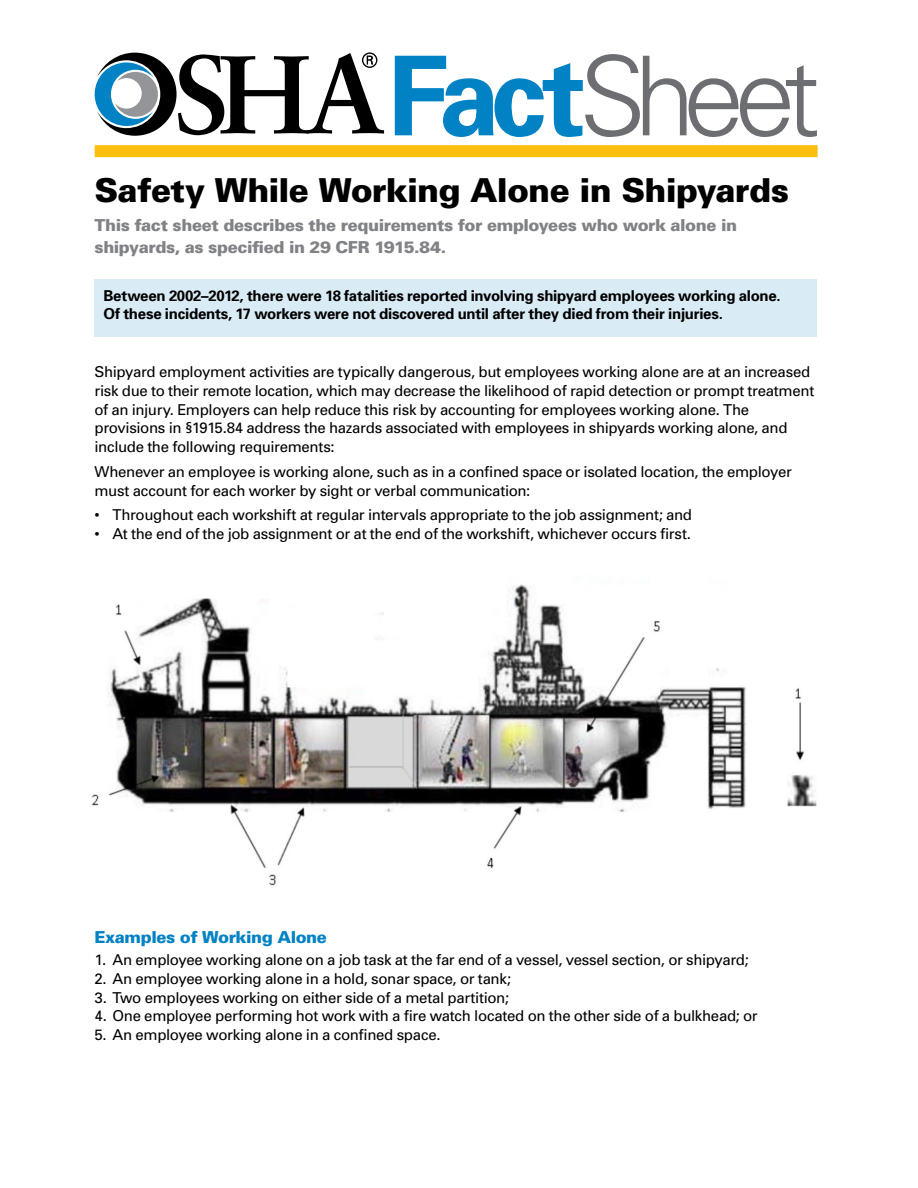
<style>
.page{position:relative;width:918px;height:1188px;background:#fff}
.page>*{position:absolute;margin:0;border:0;box-sizing:border-box;transform-origin:0 0}
.t1{font:300 110.25px "Univers";letter-spacing:-.11em;color:#6d6e71}
.Title_of_FactSheet{font:900 33px "Univers";letter-spacing:-.025em;color:#000}
.Highlighted_Paragrap{font:900 16.5px/22.5px "Univers";letter-spacing:-.025em;color:#808285}
.Subhead{font:900 16.5px "Univers";letter-spacing:-.025em;color:#0082c4}
.Bodytext{font:15px/18.8px "Univers";letter-spacing:-.02em;color:#000}
.Bullet{font:15px "Univers";letter-spacing:-.025em;color:#000}
.t2{font:700 15px/18.8px "Univers";letter-spacing:-.02em;color:#000}
.Bullet_with_space_af{font:15px "Univers";letter-spacing:-.025em;color:#000}
.s1{font-weight:700;color:#0082c4}
</style>
<div class="page">
<div style="left:95px;top:145px;width:723px;height:12px;background:#febe10"></div>
<svg style="left:95px;top:52px;width:289px;height:84px"></svg>
<div style="left:94px;top:279px;width:724px;height:58px;background:#d9ecf6"></div>
<img style="left:92px;top:584px;width:725px;height:302px">
<p class="t1" style="left:387px;top:30px;width:434px"><span class="s1">Fact</span>Sheet</p>
<p class="Title_of_FactSheet" style="left:94px;top:170px;width:696px">Safety While Working Alone in Shipyards</p>
<p class="Highlighted_Paragrap" style="left:94px;top:213px;width:644px">This fact sheet describes the requirements for employees who work alone in shipyards, as specified in 29 CFR 1915.84.</p>
<p class="t2" style="left:104px;top:285px;width:679px">Between 2002–2012, there were 18 fatalities reported involving shipyard employees working alone.<br>Of these incidents, 17 workers were not discovered until after they died from their injuries.</p>
<p class="Bodytext" style="left:94px;top:362px;width:721px">Shipyard employment activities are typically dangerous, but employees working alone are at an increased risk due to their remote location, which may decrease the likelihood of rapid detection or prompt treatment of an injury. Employers can help reduce this risk by accounting for employees working alone. The provisions in §1915.84 address the hazards associated with employees in shipyards working alone, and include the following requirements:</p>
<p class="Bodytext" style="left:94px;top:462px;width:699px">Whenever an employee is working alone, such as in a confined space or isolated location, the employer must account for each worker by sight or verbal communication:</p>
<p class="Bullet" style="left:94px;top:506px;width:599px">• Throughout each workshift at regular intervals appropriate to the job assignment; and</p>
<p class="Bullet_with_space_af" style="left:94px;top:525px;width:598px">• At the end of the job assignment or at the end of the workshift, whichever occurs first.</p>
<p class="Subhead" style="left:94px;top:927px;width:234px">Examples of Working Alone</p>
<p class="Bullet" style="left:94px;top:951px;width:656px">1. An employee working alone on a job task at the far end of a vessel, vessel section, or shipyard;</p>
<p class="Bullet" style="left:94px;top:969px;width:418px">2. An employee working alone in a hold, sonar space, or tank;</p>
<p class="Bullet" style="left:94px;top:988px;width:416px">3. Two employees working on either side of a metal partition;</p>
<p class="Bullet" style="left:94px;top:1007px;width:665px">4. One employee performing hot work with a fire watch located on the other side of a bulkhead; or</p>
<p class="Bullet_with_space_af" style="left:94px;top:1026px;width:348px">5. An employee working alone in a confined space.</p>
</div>
